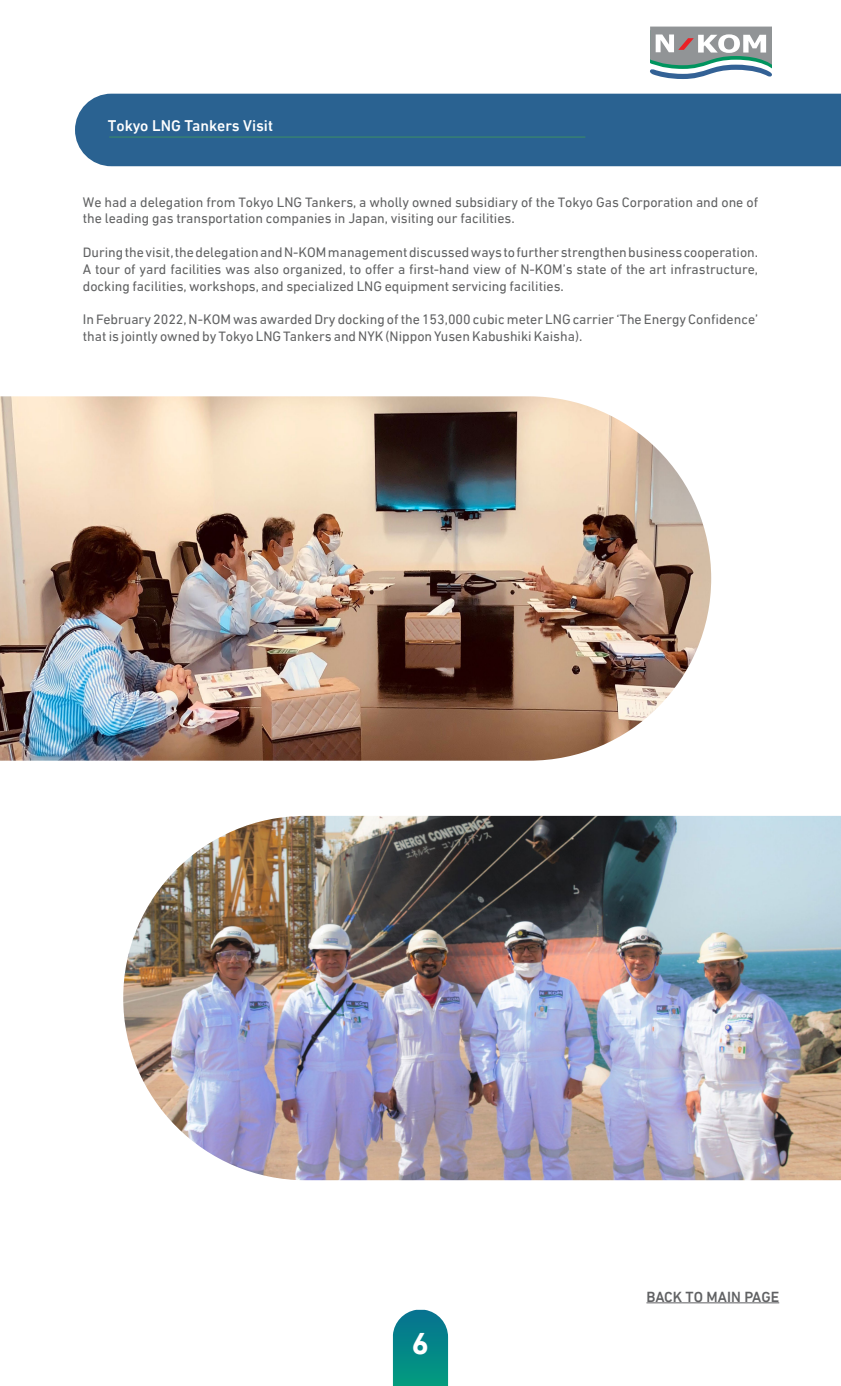
<style>
.page{position:relative;width:841px;height:1386px;background:#fff}
.page>*{position:absolute;margin:0;border:0;box-sizing:border-box;transform-origin:0 0}
.t1{font:700 30.62px "DIN Next LT Arabic";color:#fff}
.t2{font:500 15.75px "DIN Next LT Arabic";color:#fff}
.t3{font:500 14.88px "DIN Next LT Arabic";color:#606163}
.t4{font:14px/16.8px "DIN Next LT Arabic";color:#606162}
</style>
<div class="page">
<svg style="left:393px;top:1309px;width:55px;height:76px;background:#199191"></svg>
<div style="left:75px;top:94px;width:765px;height:72px;background:#2a6291"></div>
<hr style="left:109px;top:137px;width:476px;height:1px;background:#3d9063">
<img style="left:0;top:396px;width:710px;height:364px">
<img style="left:123px;top:815px;width:717px;height:365px">
<hr style="left:646px;top:1302px;width:132px;height:1px;background:#606163">
<svg style="left:650px;top:27px;width:121px;height:52px"></svg>
<p class="t2" style="left:108px;top:116px;width:167px">Tokyo LNG Tankers Visit</p>
<p class="t4" style="left:83px;top:193px;width:676px">We had a delegation from Tokyo LNG Tankers, a wholly owned subsidiary of the Tokyo Gas Corporation and one of the leading gas transportation companies in Japan, visiting our facilities.</p>
<p class="t4" style="left:83px;top:244px;width:676px;text-align:justify">During the visit, the delegation and N-KOM management discussed ways to further strengthen business cooperation.<br>A tour of yard facilities was also organized, to offer a first-hand view of N-KOM’s state of the art infrastructure, docking facilities, workshops, and specialized LNG equipment servicing facilities.</p>
<p class="t4" style="left:83px;top:311px;width:676px">In February 2022, N-KOM was awarded Dry docking of the 153,000 cubic meter LNG carrier ‘The Energy Confidence’ that is jointly owned by Tokyo LNG Tankers and NYK (Nippon Yusen Kabushiki Kaisha).</p>
<h1 class="t1" style="left:412px;top:1325px;width:19px">6</h1>
<p class="t3" style="left:646px;top:1287px;width:134px">BACK TO MAIN PAGE</p>
</div>
